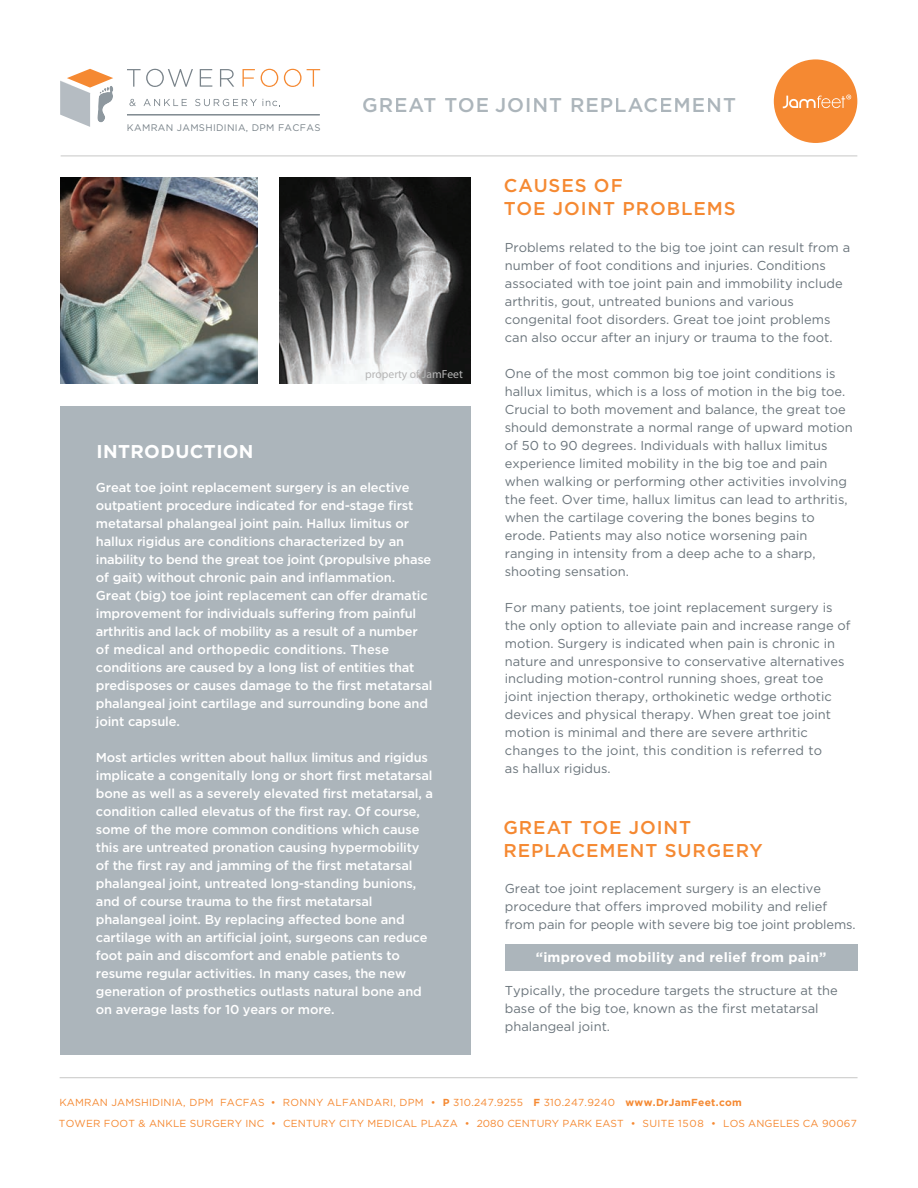
<style>
.page{position:relative;width:918px;height:1188px;background:#fff}
.page>*{position:absolute;margin:0;border:0;box-sizing:border-box;transform-origin:0 0}
.t1{font:500 19.95px "Gotham";letter-spacing:.05em;color:#acb5bb}
.t2{font:500 18.6px/22.8px "Gotham";letter-spacing:.05em;color:#f58932}
.t3{font:700 18.6px "Gotham";letter-spacing:.025em;color:#fff}
.t4{font:700 13.5px "Gotham";letter-spacing:.015em;color:#fff}
.t5{font:12.9px/18px "Gotham";color:#6a747b}
.t6{font:500 12.9px/18px "Gotham";letter-spacing:-.01em;color:#fff}
.t7{font:11.7px "Myriad Pro";color:#b6b6b6}
.t8{font:10.2px "Gotham";letter-spacing:.02em;color:#f58932}
.t9{font:9.6px "Gotham";letter-spacing:.035em;color:#788289}
.s1{font-weight:700}
</style>
<div class="page">
<div style="left:60px;top:406px;width:411px;height:648px;background:#acb5bb"></div>
<img style="left:60px;top:177px;width:197px;height:207px">
<img style="left:279px;top:178px;width:191px;height:206px">
<div style="left:505px;top:944px;width:353px;height:27px;background:#acb5bb"></div>
<hr style="left:61px;top:155px;width:796px;height:1px;background:#cdcdcc">
<hr style="left:60px;top:1077px;width:798px;height:1px;background:#cdcdcc">
<hr style="left:127px;top:115px;width:193px;height:1px;background:#788289">
<svg style="left:60px;top:69px;width:53px;height:58px"></svg>
<svg style="left:129px;top:99px;width:7px;height:7px"></svg>
<svg style="left:144px;top:99px;width:43px;height:7px"></svg>
<svg style="left:195px;top:99px;width:85px;height:7px"></svg>
<svg style="left:127px;top:69px;width:66px;height:18px"></svg>
<svg style="left:200px;top:69px;width:12px;height:18px"></svg>
<svg style="left:220px;top:69px;width:14px;height:18px"></svg>
<svg style="left:243px;top:69px;width:12px;height:18px"></svg>
<svg style="left:261px;top:69px;width:17px;height:18px"></svg>
<svg style="left:284px;top:69px;width:36px;height:18px"></svg>
<div style="left:774px;top:59px;width:83px;height:84px;background:#f58932;border-radius:50%"></div>
<svg style="left:783px;top:95px;width:68px;height:13px"></svg>
<p class="t9" style="left:127px;top:122px;width:195px">KAMRAN JAMSHIDINIA, DPM FACFAS</p>
<h1 class="t1" style="left:362px;top:94px;width:375px">GREAT TOE JOINT REPLACEMENT</h1>
<h2 class="t2" style="left:504px;top:173px;width:233px">CAUSES OF<br>TOE JOINT PROBLEMS</h2>
<h2 class="t3" style="left:97px;top:441px;width:159px">INTRODUCTION</h2>
<p class="t7" style="left:365px;top:367px;width:99px">property of JamFeet</p>
<p class="t6" style="left:96px;top:478px;width:338px">Great toe joint replacement surgery is an elective outpatient procedure indicated for end-stage first metatarsal phalangeal joint pain. Hallux limitus or hallux rigidus are conditions characterized by an inability to bend the great toe joint (propulsive phase of gait) without chronic pain and inflammation.<br>Great (big) toe joint replacement can offer dramatic improvement for individuals suffering from painful arthritis and lack of mobility as a result of a number of medical and orthopedic conditions. These conditions are caused by a long list of entities that predisposes or causes damage to the first metatarsal phalangeal joint cartilage and surrounding bone and joint capsule.</p>
<p class="t6" style="left:96px;top:748px;width:339px">Most articles written about hallux limitus and rigidus implicate a congenitally long or short first metatarsal bone as well as a severely elevated first metatarsal, a condition called elevatus of the first ray. Of course, some of the more common conditions which cause this are untreated pronation causing hypermobility of the first ray and jamming of the first metatarsal phalangeal joint, untreated long-standing bunions, and of course trauma to the first metatarsal phalangeal joint. By replacing affected bone and cartilage with an artificial joint, surgeons can reduce foot pain and discomfort and enable patients to resume regular activities. In many cases, the new generation of prosthetics outlasts natural bone and on average lasts for 10 years or more.</p>
<p class="t5" style="left:505px;top:238px;width:347px">Problems related to the big toe joint can result from a number of foot conditions and injuries. Conditions associated with toe joint pain and immobility include arthritis, gout, untreated bunions and various congenital foot disorders. Great toe joint problems can also occur after an injury or trauma to the foot.</p>
<p class="t5" style="left:505px;top:364px;width:350px">One of the most common big toe joint conditions is hallux limitus, which is a loss of motion in the big toe.<br>Crucial to both movement and balance, the great toe should demonstrate a normal range of upward motion of 50 to 90 degrees. Individuals with hallux limitus experience limited mobility in the big toe and pain when walking or performing other activities involving the feet. Over time, hallux limitus can lead to arthritis, when the cartilage covering the bones begins to erode. Patients may also notice worsening pain ranging in intensity from a deep ache to a sharp, shooting sensation.</p>
<p class="t5" style="left:505px;top:598px;width:347px">For many patients, toe joint replacement surgery is the only option to alleviate pain and increase range of motion. Surgery is indicated when pain is chronic in nature and unresponsive to conservative alternatives including motion-control running shoes, great toe joint injection therapy, orthokinetic wedge orthotic devices and physical therapy. When great toe joint motion is minimal and there are severe arthritic changes to the joint, this condition is referred to<br>as hallux rigidus.</p>
<h2 class="t2" style="left:504px;top:816px;width:261px">GREAT TOE JOINT<br>REPLACEMENT SURGERY</h2>
<p class="t5" style="left:505px;top:880px;width:352px">Great toe joint replacement surgery is an elective procedure that offers improved mobility and relief from pain for people with severe big toe joint problems.</p>
<p class="t4" style="left:536px;top:950px;width:292px">“improved mobility and relief from pain”</p>
<p class="t5" style="left:505px;top:982px;width:334px">Typically, the procedure targets the structure at the base of the big toe, known as the first metatarsal phalangeal joint.</p>
<p class="t8" style="left:59px;top:1097px;width:684px">KAMRAN JAMSHIDINIA, DPM FACFAS • RONNY ALFANDARI, DPM • <span class="s1">P</span> 310.247.9255 <span class="s1">F</span> 310.247.9240 <span class="s1">www.DrJamFeet.com</span></p>
<p class="t8" style="left:59px;top:1117px;width:800px">TOWER FOOT &amp; ANKLE SURGERY INC • CENTURY CITY MEDICAL PLAZA • 2080 CENTURY PARK EAST • SUITE 1508 • LOS ANGELES CA 90067</p>
</div>
